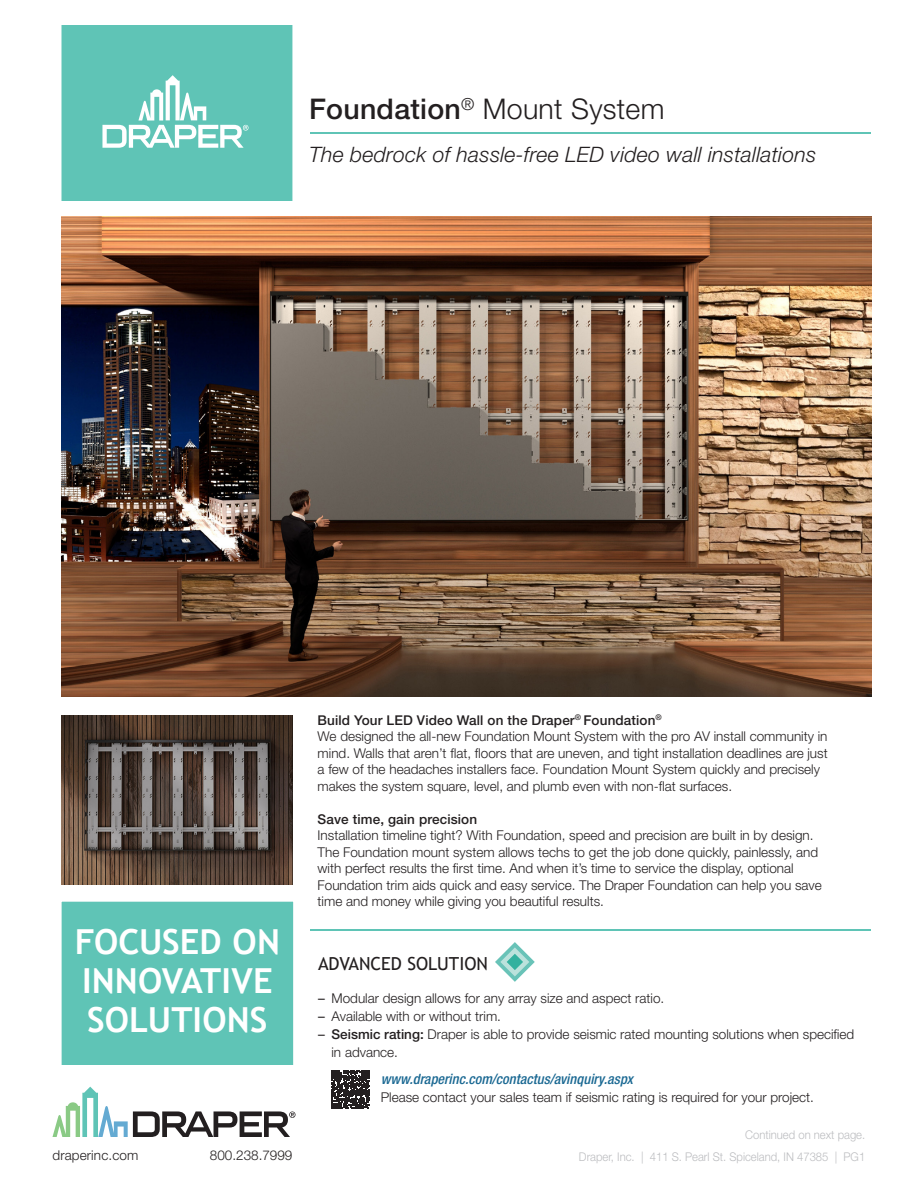
<style>
.page{position:relative;width:918px;height:1188px;background:#fff}
.page>*{position:absolute;margin:0;border:0;box-sizing:border-box;transform-origin:0 0}
.BODY_COPY{font:700 34.5px/39px "Trebuchet MS";letter-spacing:.005em;color:#fff}
.BODY_COPY-2{font:300 28.5px "Helvetica Neue LT Std";letter-spacing:.01em;color:#231f20}
.BODY_COPY-3{font:italic 300 21.3px "Helvetica Neue LT Std";letter-spacing:.01em;color:#231f20}
.SMALL_HEADER{font:18px "Trebuchet MS";color:#231f20}
.t1{font:italic 500 condensed 14.25px "Helvetica Neue LT Std";letter-spacing:.005em;color:#1b6993}
.SMALL_HEADER-2{font:300 13.5px/16.5px "Helvetica Neue LT Std";color:#231f20}
.BODY_COPY-4{font:500 13.5px "Helvetica Neue LT Std";letter-spacing:.01em;color:#231f20}
.BODY_COPY-5{font:300 13.5px "Helvetica Neue LT Std";letter-spacing:.01em;color:#231f20}
.t2{font:300 12px "Helvetica Neue LT Std";color:#bcbdc0;scale:.94 1}
.s1{font-weight:500}
.s2{font-weight:400}
</style>
<div class="page">
<img style="left:61px;top:716px;width:232px;height:169px">
<img style="left:62px;top:216px;width:810px;height:481px">
<div style="left:61px;top:901px;width:233px;height:164px;background:#5fc4b6"></div>
<svg style="left:52px;top:1087px;width:243px;height:50px"></svg>
<div style="left:58px;top:8px;width:237px;height:196px;background:#5fc4b6"></div>
<div style="left:56px;top:4px;width:242px;height:203px;border:6px solid #fff"></div>
<svg style="left:102px;top:75px;width:147px;height:73px"></svg>
<div style="left:0;top:0;width:918px;height:24px;background:#fff"></div>
<hr style="left:310px;top:132px;width:561px;height:1px;background:#5fc4b6">
<hr style="left:310px;top:929px;width:561px;height:2px;background:#5fc4b6">
<svg style="left:495px;top:942px;width:40px;height:40px"></svg>
<svg style="left:331px;top:1070px;width:39px;height:39px"></svg>
<p class="BODY_COPY-2" style="left:309px;top:92px;width:357px"><span class="s1">Foundation</span><sup>®</sup> Mount System</p>
<p class="BODY_COPY-3" style="left:309px;top:142px;width:509px">The bedrock of hassle-free LED video wall installations</p>
<p class="BODY_COPY" style="left:75px;top:922px;width:207px">FOCUSED ON<br>INNOVATIVE<br>SOLUTIONS</p>
<p class="BODY_COPY-5" style="left:52px;top:1147px;width:87px">draperinc.com</p>
<p class="BODY_COPY-5" style="left:210px;top:1147px;width:84px">800.238.7999</p>
<p class="BODY_COPY-4" style="left:318px;top:712px;width:346px">Build Your LED Video Wall on the Draper<sup>®</sup> Foundation<sup>®</sup></p>
<p class="SMALL_HEADER-2" style="left:318px;top:728px;width:512px">We designed the all-new Foundation Mount System with the pro AV install community in mind. Walls that aren’t flat, floors that are uneven, and tight installation deadlines are just a few of the headaches installers face. Foundation Mount System quickly and precisely makes the system square, level, and plumb even with non-flat surfaces.</p>
<p class="BODY_COPY-4" style="left:318px;top:811px;width:161px">Save time, gain precision</p>
<p class="SMALL_HEADER-2" style="left:318px;top:827px;width:506px">Installation timeline tight? With Foundation, speed and precision are built in by design.<br>The Foundation mount system allows techs to get the job done quickly, painlessly, and with perfect results the first time. And when it’s time to service the display, optional Foundation trim aids quick and easy service. The Draper Foundation can help you save time and money while giving you beautiful results.</p>
<p class="SMALL_HEADER" style="left:318px;top:952px;width:172px">ADVANCED SOLUTION</p>
<p class="SMALL_HEADER-2" style="left:318px;top:990px;width:348px"><span class="s2">–</span> Modular design allows for any array size and aspect ratio.</p>
<p class="SMALL_HEADER-2" style="left:318px;top:1008px;width:185px"><span class="s2">–</span> Available with or without trim.</p>
<p class="SMALL_HEADER-2" style="left:332px;top:1025px;width:524px;line-height:18px;text-indent:-14px"><span class="s2">–</span> <span class="s1">Seismic rating:</span> Draper is able to provide seismic rated mounting solutions when specified in advance.</p>
<p class="t1" style="left:381px;top:1070px;width:254px">www.draperinc.com/contactus/avinquiry.aspx</p>
<p class="SMALL_HEADER-2" style="left:381px;top:1089px;width:435px">Please contact your sales team if seismic rating is required for your project.</p>
<p class="t2" style="left:745px;top:1127px;width:129px">Continued on next page.</p>
<p class="t2" style="left:579px;top:1149px;width:306px">Draper, Inc. | 411 S. Pearl St. Spiceland, IN 47385 | PG1</p>
</div>
